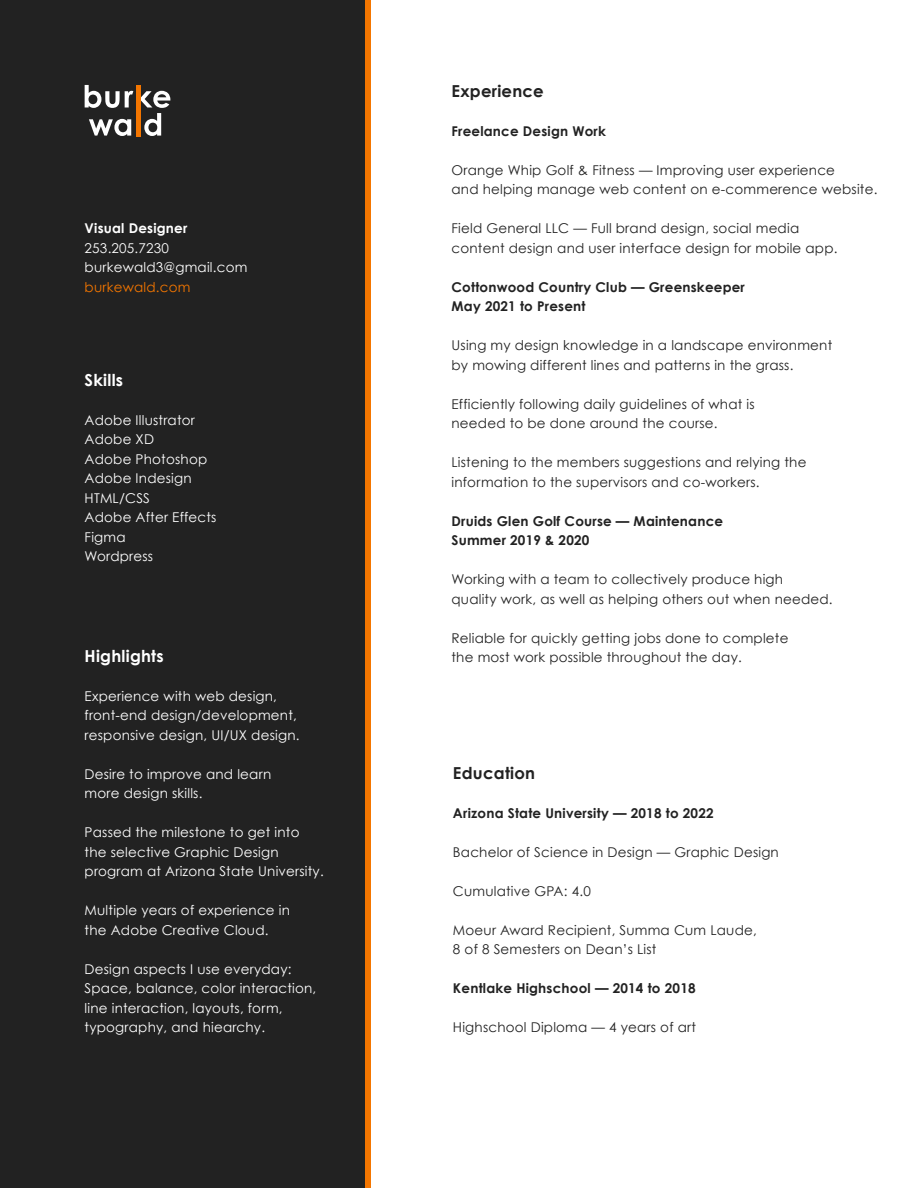
<style>
.page{position:relative;width:918px;height:1188px;background:#fff}
.page>*{position:absolute;margin:0;border:0;box-sizing:border-box;transform-origin:0 0}
.t1{font:700 16.5px "Century Gothic";letter-spacing:.015em;color:#222}
.t2{font:700 16.5px "Century Gothic";letter-spacing:.015em;color:#fff}
.t3{font:13.5px/19.5px "Century Gothic";letter-spacing:.015em;color:#222}
.t4{font:13.5px/19.5px "Century Gothic";letter-spacing:.015em;color:#fff}
.t5{font:700 13.5px/19.5px "Century Gothic";letter-spacing:.015em;color:#222}
.t6{font:700 13.5px "Century Gothic";letter-spacing:.015em;color:#fff}
.t7{font:13.5px "Century Gothic";letter-spacing:.015em;color:#f47600}
</style>
<div class="page">
<div style="left:0;top:0;width:368px;height:1188px;background:#222"></div>
<svg style="left:85px;top:85px;width:48px;height:23px"></svg>
<svg style="left:89px;top:119px;width:42px;height:17px"></svg>
<svg style="left:140px;top:91px;width:30px;height:45px"></svg>
<hr style="left:136px;top:85px;width:4px;height:52px;background:#f47600">
<div style="left:366px;top:0;width:5px;height:1188px;background:#f47600"></div>
<p class="t6" style="left:85px;top:218px;width:104px">Visual Designer</p>
<p class="t4" style="left:85px;top:238px;width:164px">253.205.7230 burkewald3@gmail.com</p>
<p class="t7" style="left:85px;top:278px;width:107px">burkewald.com</p>
<p class="t2" style="left:85px;top:367px;width:40px">Skills</p>
<p class="t4" style="left:85px;top:410px;width:133px">Adobe Illustrator<br>Adobe XD<br>Adobe Photoshop<br>Adobe Indesign<br>HTML/CSS<br>Adobe After Effects<br>Figma<br>Wordpress</p>
<p class="t1" style="left:452px;top:78px;width:94px">Experience</p>
<p class="t5" style="left:452px;top:121px;width:156px">Freelance Design Work</p>
<p class="t3" style="left:452px;top:160px;width:427px">Orange Whip Golf &amp; Fitness — Improving user experience<br>and helping manage web content on e-commerence website.</p>
<p class="t3" style="left:452px;top:219px;width:387px">Field General LLC — Full brand design, social media content design and user interface design for mobile app.</p>
<p class="t5" style="left:452px;top:277px;width:295px">Cottonwood Country Club — Greenskeeper<br>May 2021 to Present</p>
<p class="t3" style="left:452px;top:336px;width:382px">Using my design knowledge in a landscape environment by mowing different lines and patterns in the grass.</p>
<p class="t3" style="left:452px;top:394px;width:305px">Efficiently following daily guidelines of what is needed to be done around the course.</p>
<p class="t3" style="left:452px;top:453px;width:356px">Listening to the members suggestions and relying the information to the supervisors and co-workers.</p>
<p class="t5" style="left:452px;top:511px;width:273px">Druids Glen Golf Course — Maintenance<br>Summer 2019 &amp; 2020</p>
<p class="t3" style="left:452px;top:570px;width:383px">Working with a team to collectively produce high<br>quality work, as well as helping others out when needed.</p>
<p class="t3" style="left:452px;top:628px;width:338px">Reliable for quickly getting jobs done to complete</p>
<p class="t2" style="left:85px;top:643px;width:81px">Highlights</p>
<p class="t3" style="left:452px;top:648px;width:292px">the most work possible throughout the day.</p>
<p class="t4" style="left:85px;top:686px;width:216px">Experience with web design, front-end design/development, responsive design, UI/UX design.</p>
<p class="t4" style="left:85px;top:764px;width:188px">Desire to improve and learn more design skills.</p>
<p class="t4" style="left:85px;top:822px;width:241px">Passed the milestone to get into the selective Graphic Design program at Arizona State University.</p>
<p class="t4" style="left:85px;top:900px;width:207px">Multiple years of experience in the Adobe Creative Cloud.</p>
<p class="t4" style="left:85px;top:959px;width:233px">Design aspects I use everyday:<br>Space, balance, color interaction, line interaction, layouts, form, typography, and hiearchy.</p>
<p class="t1" style="left:453px;top:760px;width:84px">Education</p>
<p class="t5" style="left:453px;top:803px;width:262px">Arizona State University — 2018 to 2022</p>
<p class="t3" style="left:453px;top:842px;width:327px">Bachelor of Science in Design — Graphic Design</p>
<p class="t3" style="left:453px;top:881px;width:139px">Cumulative GPA: 4.0</p>
<p class="t3" style="left:453px;top:920px;width:305px">Moeur Award Recipient, Summa Cum Laude,<br>8 of 8 Semesters on Dean’s List</p>
<p class="t5" style="left:453px;top:978px;width:244px">Kentlake Highschool — 2014 to 2018</p>
<p class="t3" style="left:453px;top:1017px;width:244px">Highschool Diploma — 4 years of art</p>
</div>
